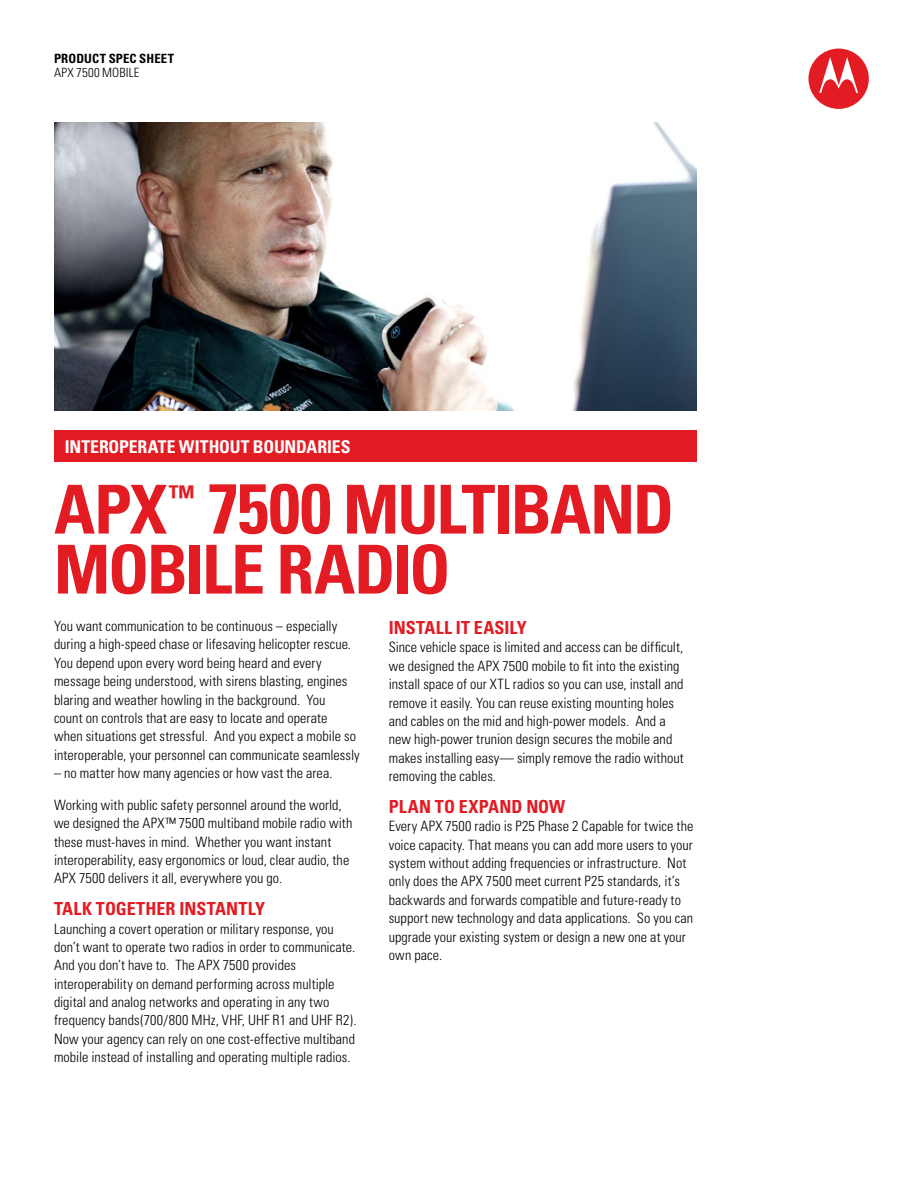
<style>
.page{position:relative;width:918px;height:1188px;background:#fff}
.page>*{position:absolute;margin:0;border:0;box-sizing:border-box;transform-origin:0 0}
.t1{font:700 condensed 67.5px/60px "Univers LT Std";letter-spacing:-.03em;color:#e31b23}
.t2{font:700 condensed 30px "Univers LT Std";color:#e31b23}
.t3{font:700 condensed 18px "Univers";letter-spacing:.01em;color:#e31b23}
.t4{font:700 condensed 17.7px "Univers LT Std";letter-spacing:-.005em;color:#fff}
.t5{font:300 condensed 14.25px/18.3px "Univers";letter-spacing:.005em;color:#000}
.t6{font:700 condensed 12.75px "Univers LT Std";letter-spacing:.01em;color:#000}
.t7{font:300 condensed 12.75px "Univers LT Std";letter-spacing:.015em;color:#000}
.s1{font-size:70.5px}
</style>
<div class="page">
<div style="left:809px;top:49px;width:60px;height:60px;background:#e31b23;border-radius:50%"></div>
<svg style="left:819px;top:57px;width:39px;height:36px"></svg>
<div style="left:54px;top:431px;width:643px;height:31px;background:#e31b23"></div>
<img style="left:54px;top:122px;width:643px;height:288px">
<p class="t6" style="left:54px;top:51px;width:122px">PRODUCT SPEC SHEET</p>
<p class="t7" style="left:54px;top:65px;width:87px">APX 7500 Mobile</p>
<p class="t4" style="left:65px;top:435px;width:287px">INTEROPERATE WITHOUT BOUNDARIES</p>
<h1 class="t1" style="left:54px;top:479px;width:622px;text-indent:153px"><span class="s1">7500</span> MULTIBAND<br>MOBILE RADIO</h1>
<h1 class="t1" style="left:54px;top:479px;width:115px">APX</h1>
<h2 class="t2" style="left:169px;top:477px;width:27px">™</h2>
<p class="t5" style="left:54px;top:617px;width:307px">You want communication to be continuous – especially during a high-speed chase or lifesaving helicopter rescue.<br>You depend upon every word being heard and every message being understood, with sirens blasting, engines blaring and weather howling in the background. You<br>count on controls that are easy to locate and operate when situations get stressful. And you expect a mobile so interoperable, your personnel can communicate seamlessly</p>
<p class="t5" style="left:54px;top:764px;width:280px">– no matter how many agencies or how vast the area.</p>
<p class="t5" style="left:54px;top:796px;width:300px">Working with public safety personnel around the world, we designed the APX™ 7500 multiband mobile radio with these must-haves in mind. Whether you want instant interoperability, easy ergonomics or loud, clear audio, the APX 7500 delivers it all, everywhere you go.</p>
<p class="t3" style="left:54px;top:898px;width:213px">TALK TOGETHER INSTANTLY</p>
<p class="t5" style="left:54px;top:919px;width:304px">Launching a covert operation or military response, you don’t want to operate two radios in order to communicate.<br>And you don’t have to. The APX 7500 provides interoperability on demand performing across multiple digital and analog networks and operating in any two frequency bands(700/800 MHz, VHF, UHF R1 and UHF R2).<br>Now your agency can rely on one cost-effective multiband mobile instead of installing and operating multiple radios.</p>
<p class="t3" style="left:389px;top:617px;width:139px">INSTALL IT EASILY</p>
<p class="t5" style="left:389px;top:638px;width:297px">Since vehicle space is limited and access can be difficult, we designed the APX 7500 mobile to fit into the existing install space of our XTL radios so you can use, install and remove it easily. You can reuse existing mounting holes and cables on the mid and high-power models. And a new high-power trunion design secures the mobile and makes installing easy— simply remove the radio without removing the cables.</p>
<p class="t3" style="left:389px;top:795px;width:178px">PLAN TO EXPAND NOW</p>
<p class="t5" style="left:389px;top:817px;width:306px">Every APX 7500 radio is P25 Phase 2 Capable for twice the voice capacity. That means you can add more users to your system without adding frequencies or infrastructure. Not only does the APX 7500 meet current P25 standards, it’s backwards and forwards compatible and future-ready to support new technology and data applications. So you can upgrade your existing system or design a new one at your own pace.</p>
</div>
